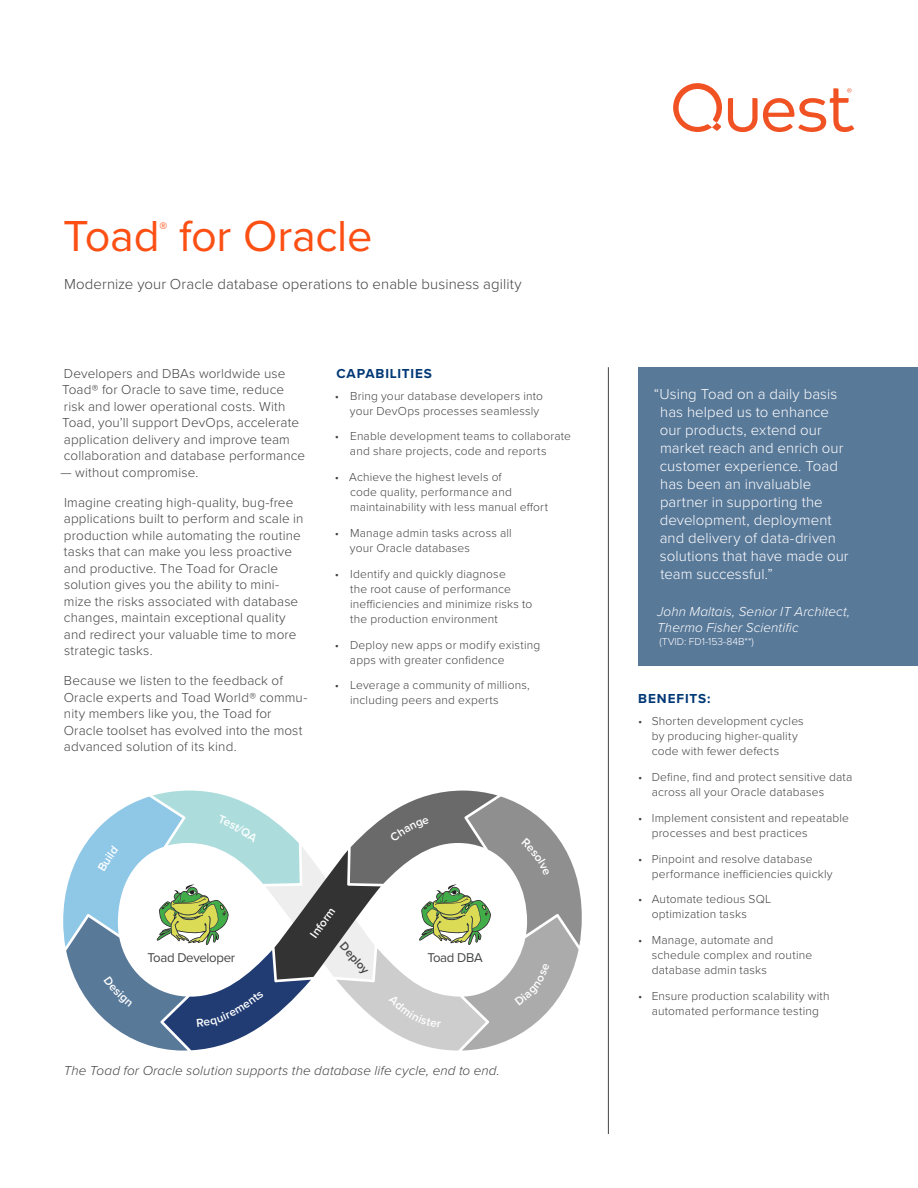
<style>
.page{position:relative;width:918px;height:1188px;background:#fff}
.page>*{position:absolute;margin:0;border:0;box-sizing:border-box;transform-origin:0 0}
.t1{font:45px "Proxima Nova";letter-spacing:-.005em;color:#fb4f14}
.t2{font:15.75px "Proxima Nova";color:#fb4f14}
.t3{font:300 15px/18px "Proxima Nova";letter-spacing:.005em;color:#fff}
.t4{font:300 15px "Proxima Nova";letter-spacing:.005em;color:#444}
.t5{font:300 13.5px/16.5px "Proxima Nova";letter-spacing:.01em;color:#444}
.t6{font:italic 300 13.5px "Proxima Nova";letter-spacing:.005em;color:#444}
.t7{font:italic 300 13.5px/16.2px "Proxima Nova";letter-spacing:.005em;color:#fff}
.t8{font:700 13.5px "Proxima Nova";letter-spacing:.065em;color:#003876}
.t9{font:13.2px "Proxima Nova";letter-spacing:-.025em;color:#444545}
.t10{font:300 12px/15px "Proxima Nova";letter-spacing:.015em;color:#444}
.t11{font:600 11.85px "Proxima Nova";color:#fff}
.t12{font:600 11.85px "Proxima Nova";color:#444545}
.t13{font:300 10.5px "Proxima Nova";color:#fff}
</style>
<div class="page">
<svg style="left:728px;top:88px;width:126px;height:44px"></svg>
<svg style="left:673px;top:83px;width:49px;height:49px"></svg>
<hr style="left:608px;top:367px;width:1px;height:767px;background:#444">
<div style="left:638px;top:367px;width:280px;height:299px;background:#597999"></div>
<svg style="left:64px;top:791px;width:518px;height:260px"></svg>
<h1 class="t1" style="left:63px;top:202px;width:311px">Toad for Oracle</h1>
<h2 class="t2" style="left:160px;top:216px;width:9px">®</h2>
<p class="t4" style="left:64px;top:273px;width:459px">Modernize your Oracle database operations to enable business agility</p>
<p class="t5" style="left:62px;top:365px;width:245px">Developers and DBAs worldwide use Toad® for Oracle to save time, reduce risk and lower operational costs. With Toad, you’ll support DevOps, accelerate application delivery and improve team collaboration and database performance</p>
<p class="t5" style="left:60px;top:463px;width:139px">— without compromise.</p>
<p class="t5" style="left:64px;top:493px;width:241px">Imagine creating high-quality, bug-free applications built to perform and scale in production while automating the routine tasks that can make you less proactive and productive. The Toad for Oracle solution gives you the ability to mini&shy;mize the risks associated with database changes, maintain exceptional quality and redirect your valuable time to more strategic tasks.</p>
<p class="t5" style="left:64px;top:672px;width:245px">Because we listen to the feedback of Oracle experts and Toad World® commu&shy;nity members like you, the Toad for Oracle toolset has evolved into the most advanced solution of its kind.</p>
<p class="t8" style="left:337px;top:363px;width:97px">CAPABILITIES</p>
<p class="t10" style="left:335px;top:388px;width:210px;text-align:right">• Bring your database developers into your DevOps processes seamlessly</p>
<p class="t10" style="left:350px;top:428px;width:223px;text-indent:-15px">• Enable development teams to collaborate and share projects, code and reports</p>
<p class="t10" style="left:350px;top:469px;width:199px;text-indent:-15px">• Achieve the highest levels of<br>code quality, performance and maintainability with less manual effort</p>
<p class="t10" style="left:350px;top:525px;width:163px;text-indent:-15px">• Manage admin tasks across all your Oracle databases</p>
<p class="t10" style="left:350px;top:566px;width:184px;text-indent:-15px">• Identify and quickly diagnose<br>the root cause of performance inefficiencies and minimize risks to the production environment</p>
<p class="t10" style="left:350px;top:637px;width:192px;text-indent:-15px">• Deploy new apps or modify existing apps with greater confidence</p>
<p class="t10" style="left:350px;top:677px;width:181px;text-indent:-15px">• Leverage a community of millions, including peers and experts</p>
<p class="t11" style="left:306px;top:931px;width:36px;rotate:-54deg">Inform</p>
<p class="t12" style="left:349px;top:938px;width:39px;rotate:48deg">Deploy</p>
<p class="t9" style="left:148px;top:948px;width:89px">Toad Developer</p>
<p class="t9" style="left:427px;top:948px;width:57px">Toad DBA</p>
<p class="t6" style="left:64px;top:1061px;width:438px">The Toad for Oracle solution supports the database life cycle, end to end.</p>
<p class="t3" style="left:660px;top:385px;width:191px;text-indent:-6px">“Using Toad on a daily basis has helped us to enhance our products, extend our market reach and enrich our customer experience. Toad has been an invaluable partner in supporting the development, deployment and delivery of data-driven solutions that have made our team successful.”</p>
<p class="t7" style="left:657px;top:603px;width:195px">John Maltais, Senior IT Architect,<br>Thermo Fisher Scientific</p>
<p class="t13" style="left:660px;top:634px;width:96px">(TVID: FD1-153-84B**)</p>
<p class="t8" style="left:638px;top:689px;width:74px">BENEFITS:</p>
<p class="t10" style="left:652px;top:713px;width:154px;text-indent:-14px">• Shorten development cycles by producing higher-quality code with fewer defects</p>
<p class="t10" style="left:652px;top:769px;width:202px;text-indent:-14px">• Define, find and protect sensitive data across all your Oracle databases</p>
<p class="t10" style="left:652px;top:810px;width:199px;text-indent:-14px">• Implement consistent and repeatable processes and best practices</p>
<p class="t10" style="left:652px;top:850px;width:183px;text-indent:-14px">• Pinpoint and resolve database performance inefficiencies quickly</p>
<p class="t10" style="left:652px;top:891px;width:121px;text-indent:-14px">• Automate tedious SQL optimization tasks</p>
<p class="t10" style="left:652px;top:932px;width:162px;text-indent:-14px">• Manage, automate and schedule complex and routine database admin tasks</p>
<p class="t10" style="left:638px;top:988px;width:193px;text-align:center">• Ensure production scalability with automated performance testing</p>
</div>
